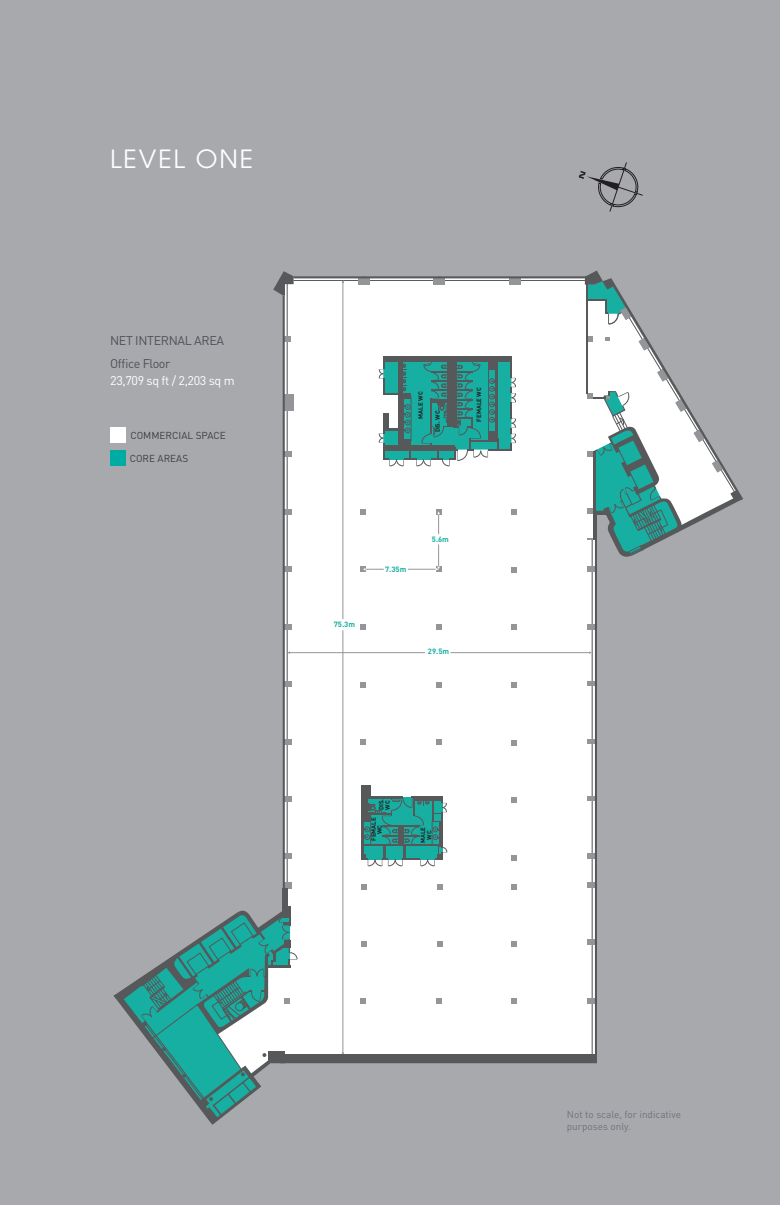
<style>
.page{position:relative;width:780px;height:1205px;background:#a8a9ad}
.page>*{position:absolute;margin:0;border:0;box-sizing:border-box;transform-origin:0 0}
.t1{font:25px "Avant Garde";letter-spacing:.075em;color:#fff}
.t2{font:12.5px/17.5px "DIN";letter-spacing:-.03em;color:#fff}
.t3{font:12.5px "DIN";letter-spacing:-.03em;color:#4d5258}
.t4{font:10px/12.5px "DIN";color:#6e747b}
.t5{font:10px "DIN";color:#3e3e3f}
.t6{font:700 7.62px "DIN";color:#16afa2}
.t7{font:700 6.12px/6.1px "DIN";color:#231f20;text-align:center}
.s1{color:#4d5258}
</style>
<div class="page">
<div style="left:311px;top:278px;width:274px;height:233px;background:#fff"></div>
<div style="left:565px;top:284px;width:20px;height:227px;background:#fff"></div>
<hr style="left:293px;top:280px;width:292px;height:1px;background:#57585a">
<svg style="left:360px;top:509px;width:6px;height:2px"></svg>
<svg style="left:511px;top:509px;width:6px;height:2px"></svg>
<div style="left:358px;top:278px;width:11px;height:7px;background:#939598"></div>
<div style="left:433px;top:278px;width:12px;height:7px;background:#939598"></div>
<div style="left:509px;top:278px;width:11px;height:7px;background:#939598"></div>
<svg style="left:379px;top:356px;width:136px;height:110px;background:#4f9f99"></svg>
<div style="left:383px;top:413px;width:5px;height:15px;background:#57585a"></div>
<svg style="left:311px;top:511px;width:286px;height:553px;background:#f4f7f7"></svg>
<hr style="left:293px;top:276px;width:292px;height:2px;background:#57585a">
<hr style="left:289px;top:652px;width:136px;height:1px;background:#939598">
<hr style="left:450px;top:652px;width:139px;height:1px;background:#939598">
<hr style="left:342px;top:630px;width:1px;height:423px;background:#939598">
<hr style="left:342px;top:281px;width:1px;height:338px;background:#939598">
<svg style="left:114px;top:271px;width:197px;height:854px"></svg>
<svg style="left:360px;top:566px;width:24px;height:6px"></svg>
<svg style="left:408px;top:544px;width:33px;height:28px"></svg>
<svg style="left:435px;top:509px;width:6px;height:25px"></svg>
<div style="left:279px;top:1054px;width:317px;height:8px;background:#57585a"></div>
<svg style="left:585px;top:270px;width:158px;height:288px"></svg>
<div style="left:110px;top:450px;width:16px;height:16px;background:#00aca2"></div>
<div style="left:110px;top:427px;width:16px;height:16px;background:#fff"></div>
<svg style="left:578px;top:162px;width:65px;height:50px"></svg>
<p class="t1" style="left:110px;top:144px;width:145px">LEVEL ONE</p>
<p class="t3" style="left:110px;top:333px;width:115px">NET INTERNAL AREA</p>
<p class="t2" style="left:110px;top:354px;width:126px"><span class="s1">Office Floor<br></span>23,709 sq ft / 2,203 sq m</p>
<p class="t5" style="left:130px;top:429px;width:97px">COMMERCIAL SPACE</p>
<p class="t5" style="left:130px;top:452px;width:60px">CORE AREAS</p>
<p class="t7" style="left:417px;top:418px;width:28px;rotate:-90deg">MALE WC</p>
<p class="t7" style="left:475px;top:422px;width:36px;rotate:-90deg">FEMALE WC</p>
<p class="t7" style="left:434px;top:432px;width:24px;rotate:-90deg">DIS. WC</p>
<p class="t6" style="left:334px;top:619px;width:23px">75.3m</p>
<p class="t6" style="left:385px;top:564px;width:23px">7.35m</p>
<p class="t6" style="left:432px;top:534px;width:19px">5.6m</p>
<p class="t6" style="left:428px;top:646px;width:23px">29.5m</p>
<p class="t7" style="left:378px;top:810px;width:13px;text-align:left;rotate:-90deg">DIS.<br>WC</p>
<p class="t7" style="left:370px;top:841px;width:25px;rotate:-90deg">FEMALE<br>WC</p>
<p class="t7" style="left:419px;top:843px;width:18px;rotate:-90deg">MALE<br>WC</p>
<p class="t4" style="left:567px;top:1108px;width:116px">Not to scale, for indicative purposes only.</p>
</div>
